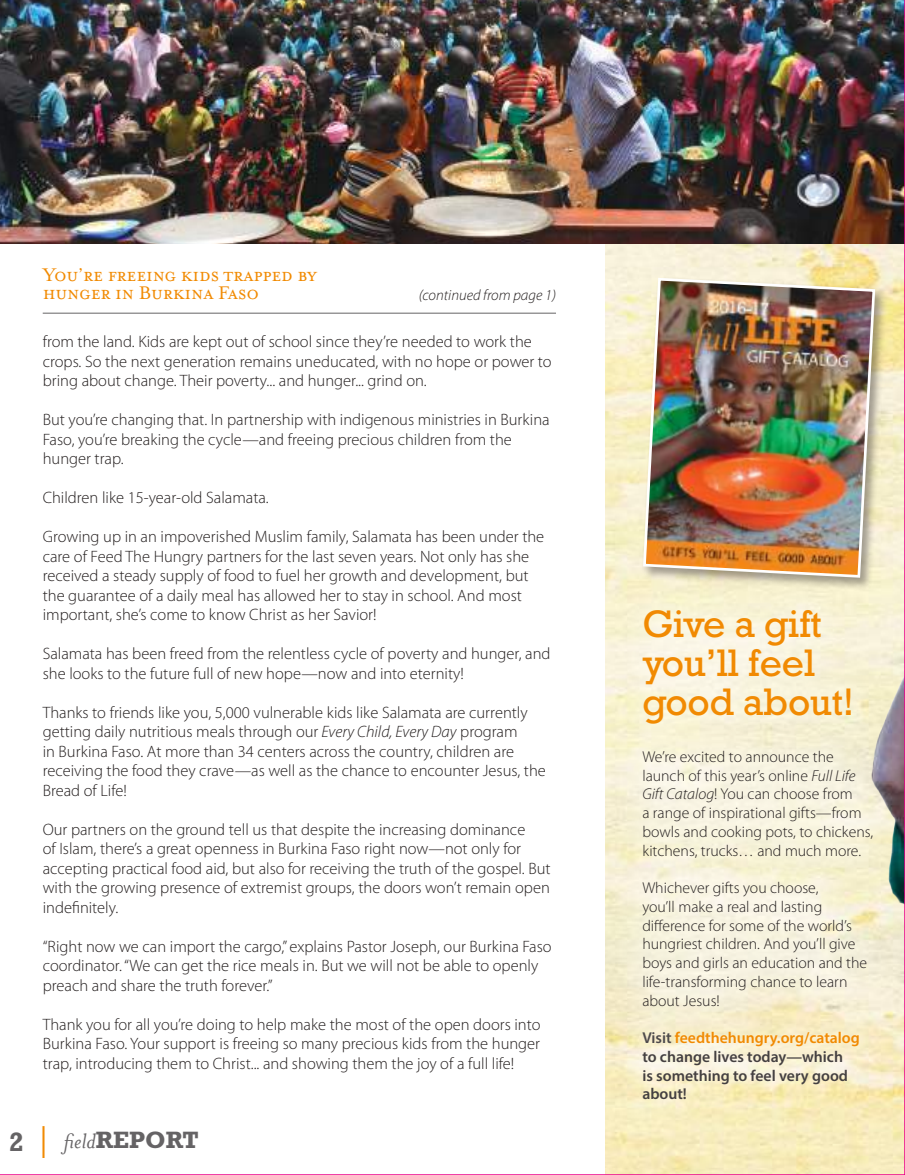
<style>
.page{position:relative;width:905px;height:1175px;background:#fff}
.page>*{position:absolute;margin:0;border:0;box-sizing:border-box;transform-origin:0 0}
.t1{font:39px/39px "Rockwell";letter-spacing:-.01em;color:#f18a02}
.t2{font:700 24px "Rockwell";color:#656365}
.t3{font:21px/18px "Mrs Eaves Small Caps";letter-spacing:-.01em;color:#f18a02}
.t4{font:300 16.5px/19.5px "Myriad Pro";color:#241f1f}
.t5{font:300 15.75px/18.8px "Myriad Pro";color:#241f1f}
.t6{font:600 15.75px/18.8px "Myriad Pro";color:#444041}
.t7{font:italic 300 15px "Myriad Pro";color:#241f1f}
.s1{font-style:italic}
.s2{font-size:27px}
.s3{font-family:"Mrs Eaves Roman";font-weight:400;font-size:45px;color:#f18a02}
.s4{font-family:"Mrs Eaves";font-weight:400;font-style:italic}
.s5{color:#4e4b4c}
.s6{color:#f18a02}
</style>
<div class="page">
<img style="left:0;top:0;width:904px;height:1174px">
<svg style="left:904px;top:0;width:1px;height:1174px"></svg>
<p class="t3" style="left:43px;top:266px;width:276px">You’re freeing kids trapped by hunger in Burkina Faso</p>
<p class="t7" style="left:419px;top:286px;width:139px">(continued from page 1)</p>
<p class="t4" style="left:43px;top:332px;width:510px">from the land. Kids are kept out of school since they’re needed to work the crops. So the next generation remains uneducated, with no hope or power to bring about change. Their poverty... and hunger... grind on.</p>
<p class="t4" style="left:43px;top:410px;width:508px">But you’re changing that. In partnership with indigenous ministries in Burkina<br>Faso, you’re breaking the cycle—and freeing precious children from the hunger trap.</p>
<p class="t4" style="left:43px;top:488px;width:228px">Children like 15-year-old Salamata.</p>
<p class="t4" style="left:43px;top:527px;width:503px">Growing up in an impoverished Muslim family, Salamata has been under the care of Feed The Hungry partners for the last seven years. Not only has she received a steady supply of food to fuel her growth and development, but the guarantee of a daily meal has allowed her to stay in school. And most important, she’s come to know Christ as her Savior!</p>
<p class="t4" style="left:43px;top:644px;width:509px">Salamata has been freed from the relentless cycle of poverty and hunger, and she looks to the future full of new hope—now and into eternity!</p>
<p class="t4" style="left:43px;top:702px;width:504px">Thanks to friends like you, 5,000 vulnerable kids like Salamata are currently getting daily nutritious meals through our <span class="s1">Every Child, Every Day</span> program<br>in Burkina Faso. At more than 34 centers across the country, children are receiving the food they crave—as well as the chance to encounter Jesus, the Bread of Life!</p>
<p class="t4" style="left:43px;top:819px;width:509px">Our partners on the ground tell us that despite the increasing dominance<br>of Islam, there’s a great openness in Burkina Faso right now—not only for accepting practical food aid, but also for receiving the truth of the gospel. But with the growing presence of extremist groups, the doors won’t remain open indefinitely.</p>
<p class="t4" style="left:43px;top:936px;width:510px">“Right now we can import the cargo,” explains Pastor Joseph, our Burkina Faso coordinator. “We can get the rice meals in. But we will not be able to openly preach and share the truth forever.”</p>
<p class="t4" style="left:43px;top:1014px;width:499px;text-align:justify">Thank you for all you’re doing to help make the most of the open doors into Burkina Faso. Your support is freeing so many precious kids from the hunger trap, introducing them to Christ... and showing them the joy of a full life!</p>
<h2 class="t2" style="left:9px;top:1125px;width:191px"><span class="s2">2</span> <span class="s3">|</span> <span class="s4">field</span>REPORT</h2>
<h1 class="t1" style="left:642px;top:603px;width:213px">Give a gift you’ll feel good about!</h1>
<p class="t5" style="left:642px;top:747px;width:232px">We’re excited to announce the launch of this year’s online <span class="s1">Full Life Gift Catalog</span>! You can choose from<br>a range of inspirational gifts—from bowls and cooking pots, to chickens, kitchens, trucks… and much more.</p>
<p class="t5" style="left:642px;top:878px;width:226px">Whichever gifts you choose,<br>you’ll make a real and lasting difference for some of the world’s hungriest children. And you’ll give boys and girls an education and the life-transforming chance to learn about Jesus!</p>
<p class="t6" style="left:642px;top:1028px;width:219px"><span class="s5">Visit</span> <span class="s6">feedthehungry.org/catalog </span>to change lives today—which<br>is something to feel very good about!</p>
</div>
